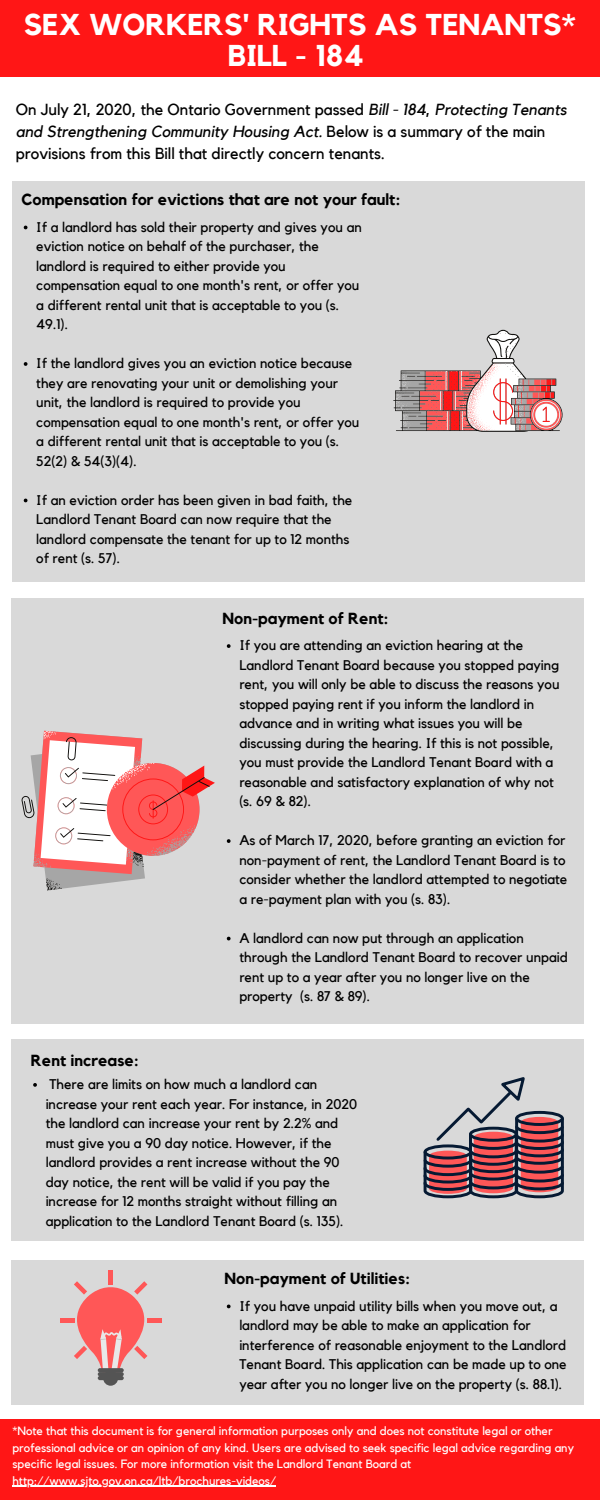
<style>
.page{position:relative;width:600px;height:1500px;background:#fff}
.page>*{position:absolute;margin:0;border:0;box-sizing:border-box;transform-origin:0 0}
.t1{font:700 30px/30.8px "Kollektif";color:#fff;text-align:center}
.t2{font:16px/21.8px "Kollektif";color:#000}
.t3{font:700 16px "Kollektif";color:#000}
.t4{font:14px/19.5px "Kollektif";color:#000}
.t5{font:12px/16.4px "Kollektif";color:#fff}
.s1{font-style:italic}
</style>
<div class="page">
<div style="left:0;top:0;width:600px;height:77px;background:#ff1616"></div>
<div style="left:0;top:1419px;width:600px;height:81px;background:#ff1616"></div>
<div style="left:13px;top:181px;width:572px;height:400px;background:#d9d9d9"></div>
<svg style="left:393px;top:330px;width:170px;height:102px"></svg>
<div style="left:11px;top:598px;width:573px;height:426px;background:#d9d9d9"></div>
<svg style="left:227px;top:644px;width:4px;height:4px"></svg>
<svg style="left:227px;top:839px;width:4px;height:4px"></svg>
<svg style="left:227px;top:937px;width:4px;height:3px"></svg>
<svg style="left:22px;top:731px;width:193px;height:159px"></svg>
<div style="left:11px;top:1260px;width:573px;height:144px;background:#d9d9d9"></div>
<div style="left:11px;top:1039px;width:573px;height:202px;background:#d9d9d9"></div>
<div style="left:103px;top:1370px;width:15px;height:16px;background:#545454;border-radius:50%"></div>
<hr style="left:98px;top:1372px;width:26px;height:4px;background:#545454;border-radius:2px">
<hr style="left:98px;top:1376px;width:26px;height:4px;background:#545454;border-radius:2px">
<div style="left:108px;top:1270px;width:5px;height:15px;background:#ff5757"></div>
<hr style="left:147px;top:1318px;width:14px;height:4px;background:#ff5757">
<svg style="left:66px;top:1281px;width:89px;height:91px"></svg>
<hr style="left:60px;top:1318px;width:14px;height:4px;background:#ff5757">
<svg style="left:24px;top:362px;width:3px;height:4px"></svg>
<hr style="left:12px;top:1486px;width:264px;height:1px;background:#fff">
<svg style="left:227px;top:1305px;width:4px;height:3px"></svg>
<svg style="left:424px;top:1077px;width:140px;height:121px"></svg>
<svg style="left:33px;top:1083px;width:4px;height:4px"></svg>
<h1 class="t1" style="left:24px;top:10px;width:554px">SEX WORKERS' RIGHTS AS TENANTS*<br>BILL - 184</h1>
<p class="t2" style="left:16px;top:99px;width:552px">On July 21, 2020, the Ontario Government passed <span class="s1">Bill - 184</span>, <span class="s1">Protecting Tenants and Strengthening Community Housing Act.</span> Below is a summary of the main provisions from this Bill that directly concern tenants.</p>
<p class="t3" style="left:21px;top:193px;width:380px">Compensation for evictions that are not your fault:</p>
<p class="t4" style="left:36px;top:218px;width:327px">If a landlord has sold their property and gives you an eviction notice on behalf of the purchaser, the landlord is required to either provide you compensation equal to one month's rent, or offer you a different rental unit that is acceptable to you (s.<br>49.1).</p>
<p class="t4" style="left:36px;top:354px;width:325px">If the landlord gives you an eviction notice because they are renovating your unit or demolishing your unit, the landlord is required to provide you compensation equal to one month's rent, or offer you a different rental unit that is acceptable to you (s.<br>52(2) &amp; 54(3)(4).</p>
<p class="t4" style="left:36px;top:491px;width:318px">If an eviction order has been given in bad faith, the Landlord Tenant Board can now require that the landlord compensate the tenant for up to 12 months of rent (s. 57).</p>
<p class="t3" style="left:223px;top:611px;width:168px">Non-payment of Rent:</p>
<p class="t3" style="left:31px;top:1053px;width:110px">Rent increase:</p>
<p class="t4" style="left:239px;top:636px;width:322px">If you are attending an eviction hearing at the Landlord Tenant Board because you stopped paying rent, you will only be able to discuss the reasons you stopped paying rent if you inform the landlord in advance and in writing what issues you will be discussing during the hearing. If this is not possible, you must provide the Landlord Tenant Board with a reasonable and satisfactory explanation of why not (s. 69 &amp; 82).</p>
<p class="t4" style="left:239px;top:831px;width:330px">As of March 17, 2020, before granting an eviction for non-payment of rent, the Landlord Tenant Board is to consider whether the landlord attempted to negotiate a re-payment plan with you (s. 83).</p>
<p class="t4" style="left:239px;top:929px;width:330px">A landlord can now put through an application through the Landlord Tenant Board to recover unpaid rent up to a year after you no longer live on the property (s. 87 &amp; 89).</p>
<p class="t4" style="left:46px;top:1075px;width:313px">There are limits on how much a landlord can increase your rent each year. For instance, in 2020 the landlord can increase your rent by 2.2% and must give you a 90 day notice. However, if the landlord provides a rent increase without the 90 day notice, the rent will be valid if you pay the increase for 12 months straight without filling an application to the Landlord Tenant Board (s. 135).</p>
<p class="t3" style="left:225px;top:1271px;width:187px">Non-payment of Utilities:</p>
<p class="t4" style="left:239px;top:1296px;width:329px">If you have unpaid utility bills when you move out, a landlord may be able to make an application for interference of reasonable enjoyment to the Landlord Tenant Board. This application can be made up to one year after you no longer live on the property (s. 88.1).</p>
<p class="t5" style="left:12px;top:1423px;width:563px">*Note that this document is for general information purposes only and does not constitute legal or other professional advice or an opinion of any kind. Users are advised to seek specific legal advice regarding any specific legal issues. For more information visit the Landlord Tenant Board at http://www.sjto.gov.on.ca/ltb/brochures-videos/</p>
</div>
